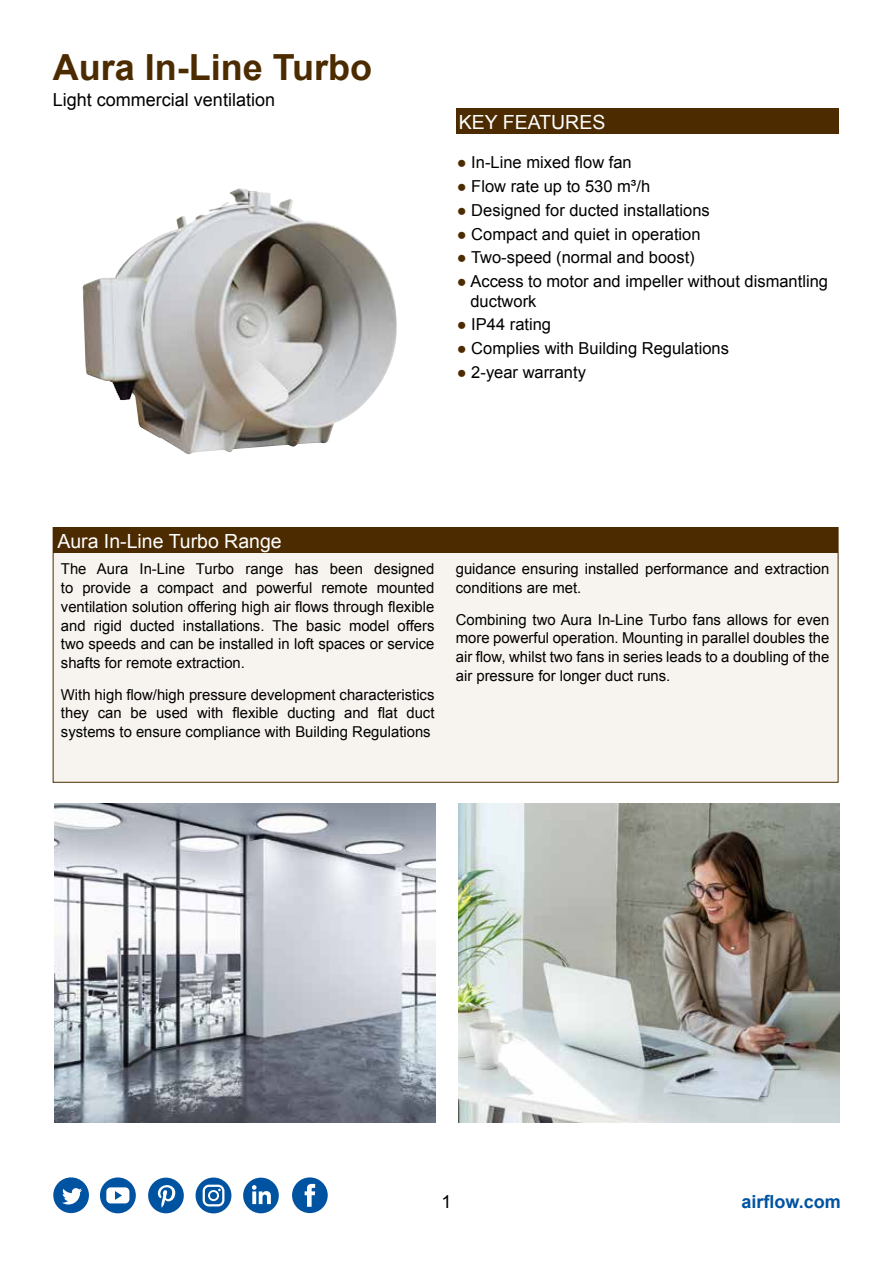
<style>
.page{position:relative;width:893px;height:1263px;background:#fff}
.page>*{position:absolute;margin:0;border:0;box-sizing:border-box;transform-origin:0 0}
.t1{font:700 36px "Arial";color:#4c2b00}
.t2{font:19.5px "Arial";color:#fff}
.t3{font:18px "Arial";color:#000}
.t4{font:700 18px "Arial";color:#0053a1}
.t5{font:16.5px/19.5px "Arial";color:#000}
.t6{font:15px/18.8px "Arial";color:#000;text-align:justify}
.s1{color:#4c2b00}
</style>
<div class="page">
<svg style="left:53px;top:1177px;width:36px;height:36px"></svg>
<div style="left:100px;top:1177px;width:36px;height:36px;background:#0053a1;border-radius:50%"></div>
<svg style="left:106px;top:1187px;width:23px;height:16px"></svg>
<svg style="left:148px;top:1177px;width:36px;height:36px"></svg>
<div style="left:196px;top:1177px;width:35px;height:36px;background:#0053a1;border-radius:50%"></div>
<svg style="left:203px;top:1184px;width:21px;height:22px"></svg>
<svg style="left:243px;top:1177px;width:36px;height:36px"></svg>
<svg style="left:292px;top:1177px;width:36px;height:36px"></svg>
<img style="left:83px;top:192px;width:314px;height:263px">
<img style="left:458px;top:803px;width:381px;height:320px">
<img style="left:54px;top:803px;width:381px;height:320px">
<div style="left:53px;top:527px;width:785px;height:255px;background:#f7f3ee"></div>
<div style="left:53px;top:527px;width:785px;height:26px;background:#4c2b00"></div>
<div style="left:457px;top:108px;width:382px;height:26px;background:#4c2b00"></div>
<h1 class="t1" style="left:53px;top:44px;width:321px">Aura In-Line Turbo</h1>
<p class="t3" style="left:53px;top:88px;width:224px">Light commercial ventilation</p>
<h2 class="t2" style="left:459px;top:109px;width:148px">KEY FEATURES</h2>
<p class="t5" style="left:457px;top:153px;width:177px"><span class="s1">●</span> In-Line mixed flow fan</p>
<p class="t5" style="left:457px;top:177px;width:195px"><span class="s1">●</span> Flow rate up to 530 m³/h</p>
<p class="t5" style="left:457px;top:200px;width:254px"><span class="s1">●</span> Designed for ducted installations</p>
<p class="t5" style="left:457px;top:224px;width:245px"><span class="s1">●</span> Compact and quiet in operation</p>
<p class="t5" style="left:457px;top:248px;width:240px"><span class="s1">●</span> Two-speed (normal and boost)</p>
<p class="t5" style="left:470px;top:272px;width:359px;text-indent:-14px"><span class="s1">●</span> Access to motor and impeller without dismantling ductwork</p>
<p class="t5" style="left:457px;top:315px;width:96px"><span class="s1">●</span> IP44 rating</p>
<p class="t5" style="left:457px;top:339px;width:274px"><span class="s1">●</span> Complies with Building Regulations</p>
<p class="t5" style="left:457px;top:362px;width:131px"><span class="s1">●</span> 2-year warranty</p>
<h2 class="t2" style="left:57px;top:528px;width:226px">Aura In-Line Turbo Range</h2>
<p class="t6" style="left:61px;top:560px;width:375px">The Aura In-Line Turbo range has been designed to provide a compact and powerful remote mounted ventilation solution offering high air flows through flexible and rigid ducted installations. The basic model offers two speeds and can be installed in loft spaces or service shafts for remote extraction.</p>
<p class="t6" style="left:61px;top:685px;width:375px">With high flow/high pressure development characteristics they can be used with flexible ducting and flat duct systems to ensure compliance with Building Regulations</p>
<p class="t6" style="left:456px;top:560px;width:375px">guidance ensuring installed performance and extraction conditions are met.</p>
<p class="t6" style="left:456px;top:610px;width:375px">Combining two Aura In-Line Turbo fans allows for even more powerful operation. Mounting in parallel doubles the air flow, whilst two fans in series leads to a doubling of the air pressure for longer duct runs.</p>
<p class="t3" style="left:441px;top:1190px;width:12px">1</p>
<p class="t4" style="left:741px;top:1190px;width:101px">airflow.com</p>
</div>
